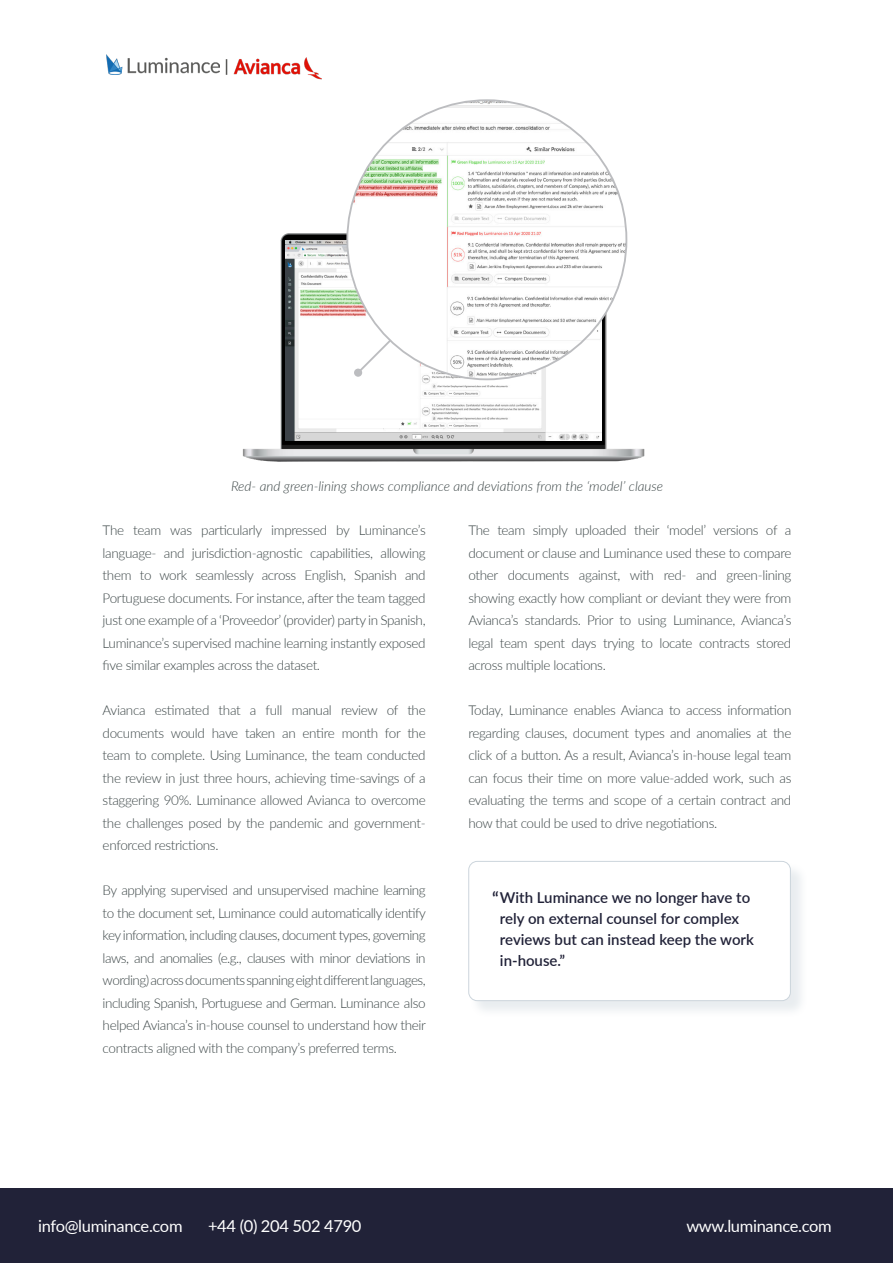
<style>
.page{position:relative;width:893px;height:1263px;background:#fff}
.page>*{position:absolute;margin:0;border:0;box-sizing:border-box;transform-origin:0 0}
.t1{font:600 18px "Lato";color:#212238}
.Body{font:16.5px "Lato";letter-spacing:-.02em;color:#fff}
.quotes{font:600 15px/21px "Lato";color:#212238}
.t2{font:300 13.5px/22.5px "Lato";letter-spacing:-.025em;color:#3a4445;text-align:justify}
.t3{font:italic 300 13.5px "Lato";color:#3a4445}
</style>
<div class="page">
<img style="left:106px;top:54px;width:113px;height:21px">
<img style="left:234px;top:57px;width:87px;height:22px">
<img style="left:242px;top:207px;width:403px;height:255px">
<img style="left:286px;top:241px;width:315px;height:199px">
<img style="left:347px;top:100px;width:279px;height:279px;border-radius:140px">
<svg style="left:357px;top:338px;width:36px;height:36px"></svg>
<div style="left:354px;top:369px;width:8px;height:8px;background:#bcbdc0;border-radius:50%"></div>
<svg style="left:226px;top:59px;width:1px;height:16px"></svg>
<div style="left:0;top:1188px;width:893px;height:75px;background:#212238"></div>
<div style="left:469px;top:862px;width:339px;height:156px;background:#8fa3b1;opacity:.2"></div>
<div style="left:469px;top:861px;width:321px;height:140px;background:#fff;border-radius:9px"></div>
<div style="left:468px;top:861px;width:323px;height:140px;border:1px solid #ccd5dc;border-radius:9px"></div>
<p class="t3" style="left:231px;top:477px;width:434px">Red- and green-lining shows compliance and deviations from the ‘model’ clause</p>
<p class="t2" style="left:103px;top:519px;width:325px">The team was particularly impressed by Luminance’s language- and jurisdiction-agnostic capabilities, allowing them to work seamlessly across English, Spanish and Portuguese documents. For instance, after the team tagged just one example of a ‘Proveedor’ (provider) party in Spanish, Luminance’s supervised machine learning instantly exposed five similar examples across the dataset.</p>
<p class="t2" style="left:103px;top:699px;width:325px">Avianca estimated that a full manual review of the documents would have taken an entire month for the team to complete. Using Luminance, the team conducted the review in just three hours, achieving time-savings of a staggering 90%. Luminance allowed Avianca to overcome the challenges posed by the pandemic and government&shy;enforced restrictions.</p>
<p class="t2" style="left:103px;top:879px;width:325px">By applying supervised and unsupervised machine learning to the document set, Luminance could automatically identify key information, including clauses, document types, governing laws, and anomalies (e.g., clauses with minor deviations in wording) across documents spanning eight different languages, including Spanish, Portuguese and German. Luminance also helped Avianca’s in-house counsel to understand how their contracts aligned with the company’s preferred terms.</p>
<p class="t2" style="left:468px;top:519px;width:325px">The team simply uploaded their ‘model’ versions of a document or clause and Luminance used these to compare other documents against, with red- and green-lining showing exactly how compliant or deviant they were from Avianca’s standards. Prior to using Luminance, Avianca’s legal team spent days trying to locate contracts stored across multiple locations.</p>
<p class="t2" style="left:468px;top:699px;width:325px">Today, Luminance enables Avianca to access information regarding clauses, document types and anomalies at the click of a button. As a result, Avianca’s in-house legal team can focus their time on more value-added work, such as evaluating the terms and scope of a certain contract and how that could be used to drive negotiations.</p>
<p class="t1" style="left:492px;top:885px;width:8px">“</p>
<p class="quotes" style="left:500px;top:886px;width:255px">With Luminance we no longer have to rely on external counsel for complex reviews but can instead keep the work in-house.”</p>
<p class="Body" style="left:38px;top:1214px;width:146px">info@luminance.com</p>
<p class="Body" style="left:208px;top:1214px;width:155px">+44 (0) 204 502 4790</p>
<p class="Body" style="left:686px;top:1214px;width:147px">www.luminance.com</p>
</div>
